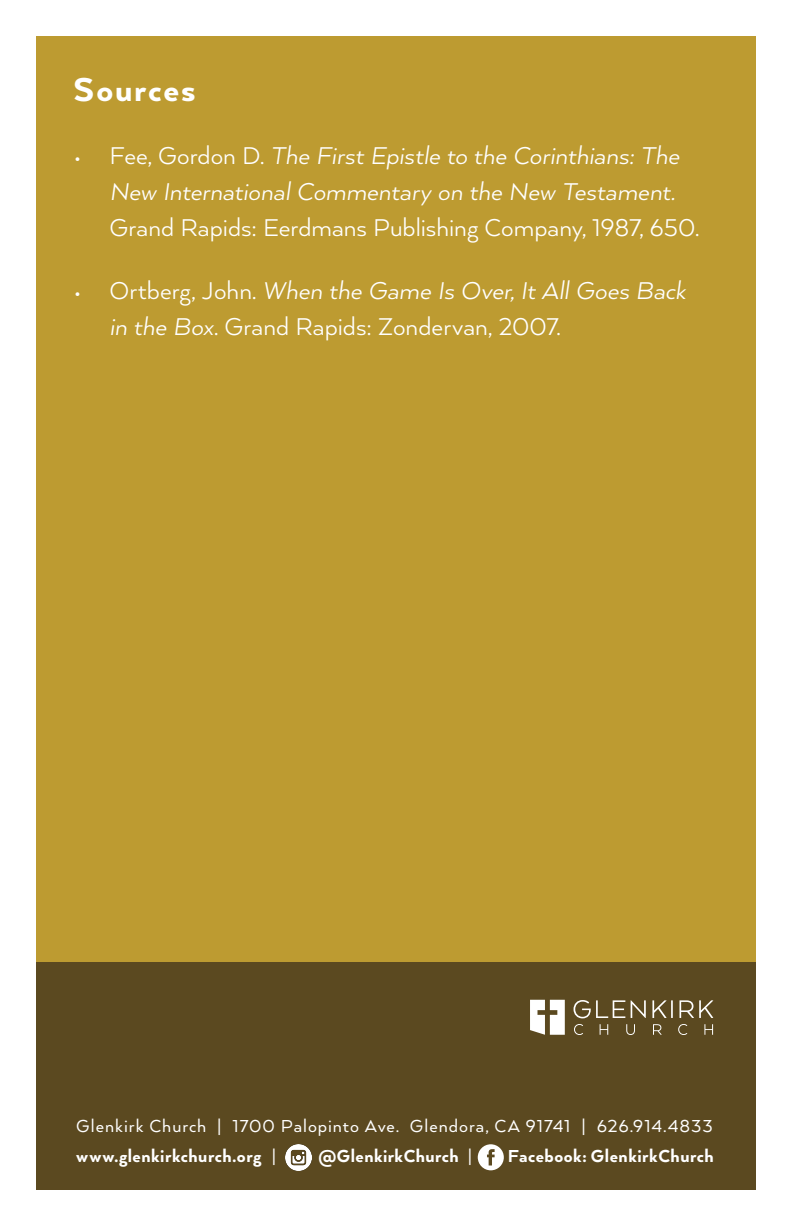
<style>
.page{position:relative;width:792px;height:1224px;background:#fff}
.page>*{position:absolute;margin:0;border:0;box-sizing:border-box;transform-origin:0 0}
.Header_1{font:800 38px "Arquitecta";letter-spacing:.045em;color:#fff}
.t1{font:italic 28px/36px "Arquitecta";color:#fff}
.t2{font:28px/36px "Arquitecta";color:#fff}
.t3{font:800 20px "Arquitecta";letter-spacing:.025em;color:#fff}
.t4{font:20px "Arquitecta";letter-spacing:.045em;color:#fff}
.s1{font-style:normal}
.s2{font-style:italic}
.s3{font-weight:400}
</style>
<div class="page">
<div style="left:36px;top:959px;width:720px;height:230px;background:#5b4920"></div>
<div style="left:36px;top:36px;width:720px;height:926px;background:#bd9b31"></div>
<svg style="left:574px;top:1000px;width:51px;height:18px"></svg>
<svg style="left:631px;top:1000px;width:15px;height:18px"></svg>
<svg style="left:652px;top:1000px;width:21px;height:18px"></svg>
<svg style="left:679px;top:1000px;width:34px;height:18px"></svg>
<svg style="left:530px;top:1000px;width:35px;height:35px"></svg>
<svg style="left:574px;top:1024px;width:9px;height:11px"></svg>
<svg style="left:600px;top:1024px;width:8px;height:11px"></svg>
<svg style="left:626px;top:1024px;width:9px;height:11px"></svg>
<svg style="left:653px;top:1024px;width:9px;height:11px"></svg>
<svg style="left:678px;top:1024px;width:9px;height:11px"></svg>
<svg style="left:704px;top:1024px;width:9px;height:11px"></svg>
<svg style="left:478px;top:1144px;width:26px;height:26px"></svg>
<img style="left:285px;top:1144px;width:27px;height:27px">
<p class="Header_1" style="left:73px;top:65px;width:124px">Sources</p>
<p class="t1" style="left:109px;top:136px;width:591px;text-indent:-36px"><span class="s1">• Fee, Gordon D.</span> The First Epistle to the Corinthians: The<br>New International Commentary on the New Testament.<br><span class="s1">Grand Rapids: Eerdmans Publishing Company, 1987, 650.</span></p>
<p class="t2" style="left:109px;top:271px;width:578px;text-indent:-36px">• Ortberg, John. <span class="s2">When the Game Is Over, It All Goes Back in the Box</span>. Grand Rapids: Zondervan, 2007.</p>
<p class="t4" style="left:76px;top:1114px;width:638px">Glenkirk Church | 1700 Palopinto Ave. Glendora, CA 91741 | 626.914.4833</p>
<p class="t3" style="left:76px;top:1144px;width:201px">www.glenkirkchurch.org <span class="s3">|</span></p>
<p class="t3" style="left:318px;top:1144px;width:155px">@GlenkirkChurch <span class="s3">|</span></p>
<p class="t3" style="left:508px;top:1144px;width:207px">Facebook: GlenkirkChurch</p>
</div>
